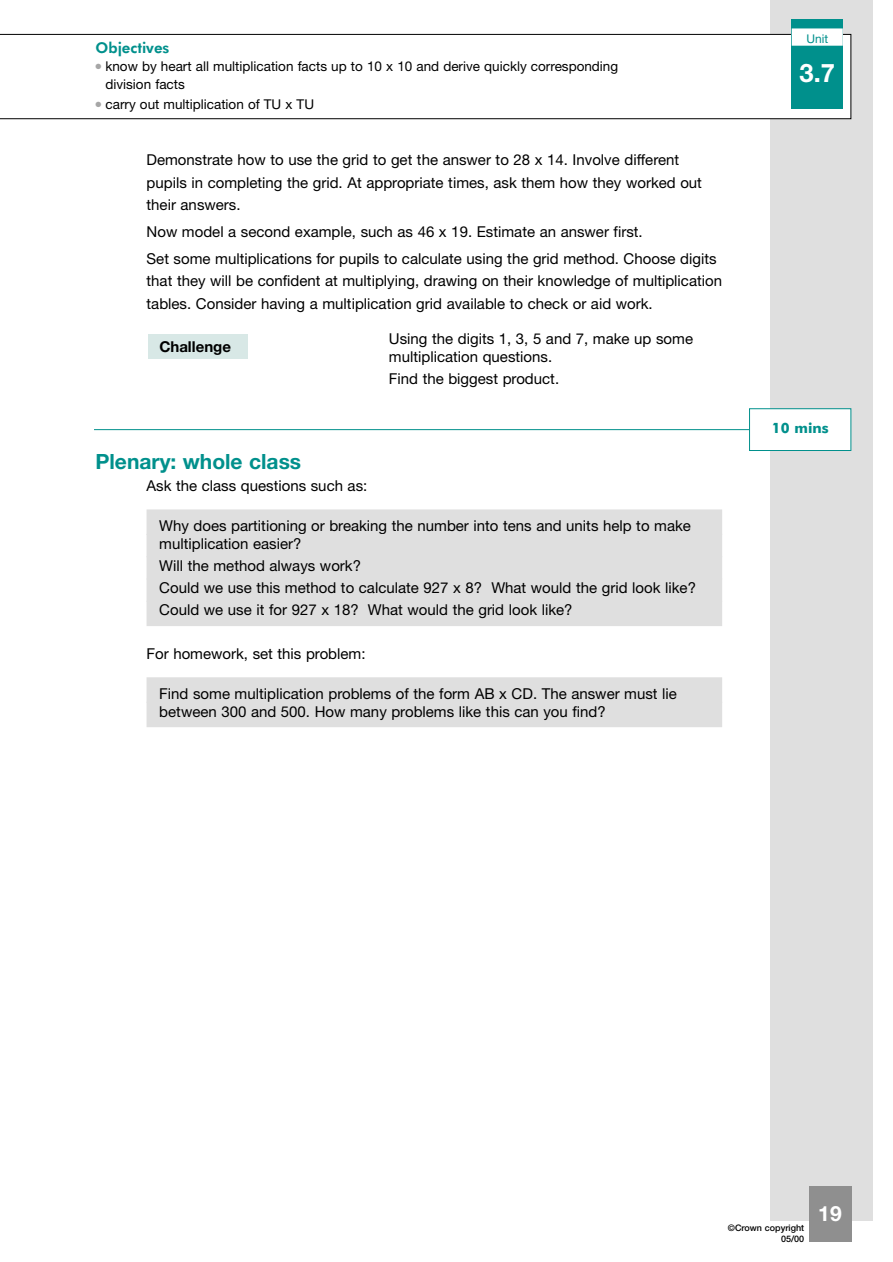
<style>
.page{position:relative;width:893px;height:1262px;background:#fff}
.page>*{position:absolute;margin:0;border:0;box-sizing:border-box;transform-origin:0 0}
.t1{font:700 25.5px "Helvetica Neue";color:#fff}
.t2{font:700 21px "Helvetica Neue";color:#00908c}
.t3{font:700 21px "Helvetica Neue";color:#fff}
.t4{font:15px/22.5px "Helvetica Neue";color:#000}
.t5{font:800 15px "Futura BT";color:#00908c}
.t6{font:700 15px "Helvetica Neue";color:#000}
.t7{font:700 14.25px "Futura BT";color:#00908c}
.t8{font:13.5px/18px "Helvetica Neue";color:#000}
.t9{font:12px "Helvetica Neue";color:#00908c}
.t10{font:500 9px/10.5px "Helvetica Neue";color:#000;text-align:right}
.s1{color:#a6a6a6}
</style>
<div class="page">
<div style="left:770px;top:0;width:102px;height:1220px;background:#dfdfdf"></div>
<svg style="left:0;top:34px;width:851px;height:85px"></svg>
<div style="left:808px;top:1186px;width:43px;height:56px;background:#8f8f8f"></div>
<div style="left:791px;top:19px;width:51px;height:89px;background:#00908c"></div>
<div style="left:792px;top:29px;width:50px;height:16px;background:#fff"></div>
<div style="left:791px;top:28px;width:51px;height:18px;border:2px solid #fff"></div>
<div style="left:146px;top:509px;width:576px;height:26px;background:#dfdfdf"></div>
<div style="left:146px;top:534px;width:576px;height:23px;background:#dfdfdf"></div>
<div style="left:146px;top:556px;width:576px;height:23px;background:#dfdfdf"></div>
<div style="left:146px;top:578px;width:576px;height:24px;background:#dfdfdf"></div>
<div style="left:146px;top:601px;width:576px;height:25px;background:#dfdfdf"></div>
<div style="left:146px;top:677px;width:576px;height:26px;background:#dfdfdf"></div>
<div style="left:146px;top:702px;width:576px;height:25px;background:#dfdfdf"></div>
<div style="left:148px;top:335px;width:100px;height:24px;background:#d8e8e6"></div>
<hr style="left:94px;top:429px;width:656px;height:1px;background:#00908c">
<div style="left:749px;top:409px;width:101px;height:41px;background:#fff"></div>
<div style="left:749px;top:408px;width:102px;height:43px;border:1px solid #00908c"></div>
<p class="t5" style="left:95px;top:42px;width:75px">Objectives</p>
<p class="t8" style="left:105px;top:59px;width:514px;text-indent:-10px"><span class="s1">●</span> know by heart all multiplication facts up to 10 x 10 and derive quickly corresponding division facts</p>
<p class="t8" style="left:95px;top:97px;width:220px"><span class="s1">●</span> carry out multiplication of TU x TU</p>
<p class="t4" style="left:146px;top:150px;width:557px">Demonstrate how to use the grid to get the answer to 28 x 14. Involve different pupils in completing the grid. At appropriate times, ask them how they worked out their answers.</p>
<p class="t4" style="left:146px;top:220px;width:571px;line-height:26.7px">Now model a second example, such as 46 x 19. Estimate an answer first.<br>Set some multiplications for pupils to calculate using the grid method. Choose digits</p>
<p class="t4" style="left:146px;top:271px;width:577px">that they will be confident at multiplying, drawing on their knowledge of multiplication tables. Consider having a multiplication grid available to check or aid work.</p>
<p class="t4" style="left:389px;top:331px;width:305px;line-height:18px">Using the digits 1, 3, 5 and 7, make up some multiplication questions.</p>
<p class="t4" style="left:389px;top:369px;width:172px">Find the biggest product.</p>
<p class="t6" style="left:159px;top:341px;width:73px">Challenge</p>
<h2 class="t2" style="left:95px;top:454px;width:207px">Plenary: whole class</h2>
<p class="t4" style="left:146px;top:476px;width:222px">Ask the class questions such as:</p>
<p class="t4" style="left:159px;top:518px;width:533px;line-height:18px">Why does partitioning or breaking the number into tens and units help to make multiplication easier?</p>
<p class="t4" style="left:159px;top:556px;width:538px">Will the method always work?<br>Could we use this method to calculate 927 x 8? What would the grid look like?<br>Could we use it for 927 x 18? What would the grid look like?</p>
<p class="t4" style="left:146px;top:644px;width:220px">For homework, set this problem:</p>
<p class="t4" style="left:159px;top:686px;width:519px;line-height:18px">Find some multiplication problems of the form AB x CD. The answer must lie between 300 and 500. How many problems like this can you find?</p>
<p class="t9" style="left:806px;top:34px;width:23px">Unit</p>
<h1 class="t1" style="left:799px;top:64px;width:37px">3.7</h1>
<p class="t7" style="left:771px;top:423px;width:58px">10 mins</p>
<h2 class="t3" style="left:818px;top:1206px;width:25px">19</h2>
<p class="t10" style="left:727px;top:1224px;width:78px">©Crown copyright<br>05/00</p>
</div>
